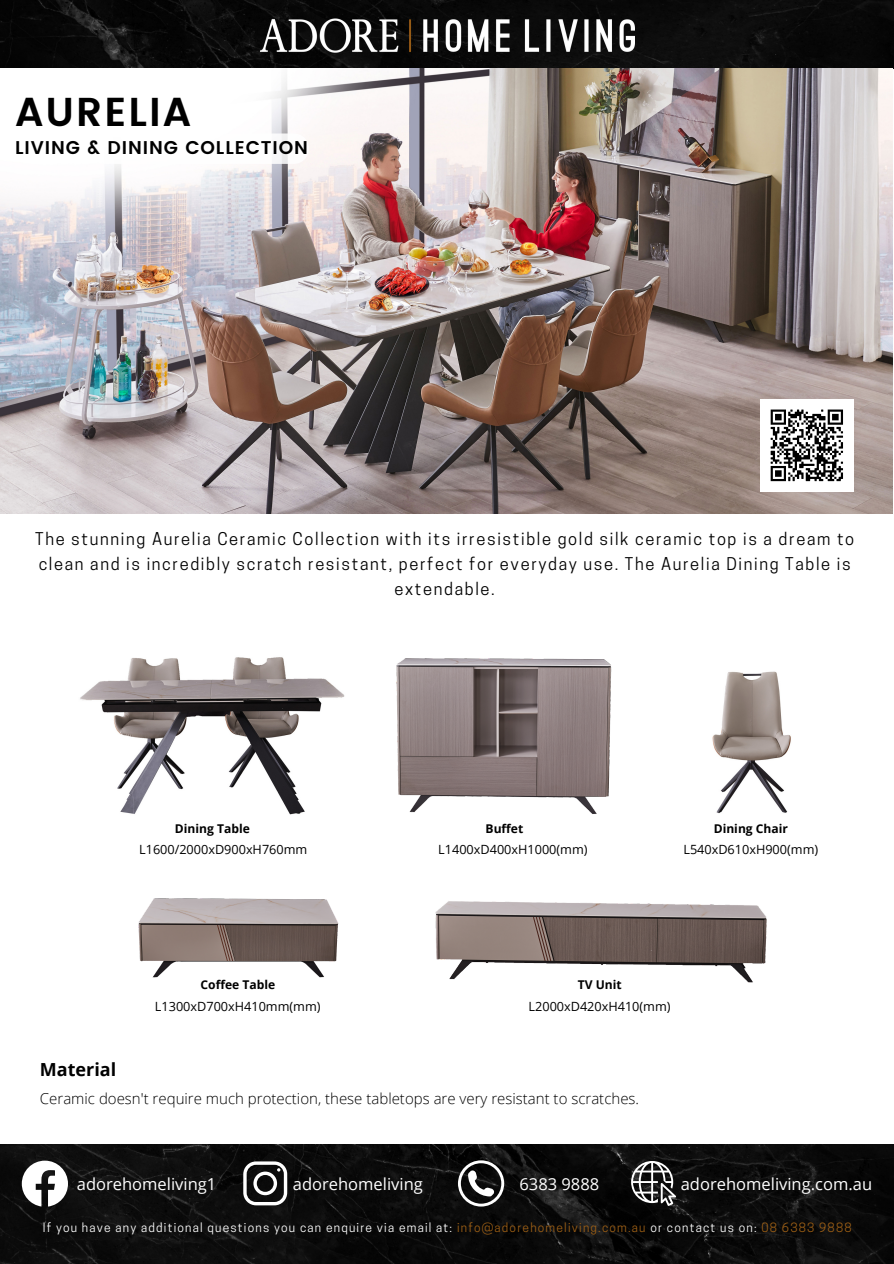
<style>
.page{position:relative;width:894px;height:1264px;background:#fff}
.page>*{position:absolute;margin:0;border:0;box-sizing:border-box;transform-origin:0 0}
.t1{font:600 40.35px "Poppins";letter-spacing:.05em;color:#000}
.t2{font:600 18.45px "Poppins";letter-spacing:.05em;color:#000}
.t3{font:700 18px "Open Sans";color:#000}
.t4{font:16.5px/24.8px "Cooper Hewitt";letter-spacing:.1em;color:#000;text-align:center}
.t5{font:16.5px "Open Sans";color:#fff}
.t6{font:300 15px "Open Sans";color:#000}
.t7{font:12.75px "Open Sans";color:#000}
.t8{font:12px "Cooper Hewitt";letter-spacing:.1em;color:#fff}
.t9{font:700 12px "Open Sans";color:#000}
.s1{color:#9d5f15}
</style>
<div class="page">
<img style="left:0;top:0;width:893px;height:69px">
<img style="left:0;top:69px;width:892px;height:445px">
<img style="left:260px;top:7px;width:374px;height:55px">
<img style="left:0;top:1144px;width:893px;height:119px">
<svg style="left:22px;top:1160px;width:46px;height:46px"></svg>
<svg style="left:243px;top:1161px;width:44px;height:44px"></svg>
<svg style="left:458px;top:1160px;width:46px;height:46px"></svg>
<svg style="left:631px;top:1160px;width:45px;height:45px"></svg>
<img style="left:396px;top:658px;width:216px;height:156px">
<img style="left:435px;top:901px;width:332px;height:82px">
<img style="left:80px;top:657px;width:265px;height:158px">
<img style="left:712px;top:671px;width:79px;height:143px">
<img style="left:138px;top:898px;width:200px;height:79px">
<img style="left:760px;top:399px;width:93px;height:93px">
<div style="left:15px;top:81px;width:178px;height:66px;background:#fff;border-radius:33px"></div>
<div style="left:15px;top:133px;width:294px;height:31px;background:#fff;border-radius:15px"></div>
<h1 class="t1" style="left:15px;top:88px;width:177px">AURELIA</h1>
<p class="t2" style="left:15px;top:137px;width:294px">LIVING &amp; DINING COLLECTION</p>
<p class="t4" style="left:35px;top:528px;width:820px">The stunning Aurelia Ceramic Collection with its irresistible gold silk ceramic top is a dream to clean and is incredibly scratch resistant, perfect for everyday use. The Aurelia Dining Table is extendable.</p>
<p class="t9" style="left:175px;top:820px;width:76px">Dining Table</p>
<p class="t9" style="left:485px;top:820px;width:39px">Buffet</p>
<p class="t9" style="left:713px;top:820px;width:76px">Dining Chair</p>
<p class="t7" style="left:139px;top:840px;width:170px">L1600/2000xD900xH760mm</p>
<p class="t7" style="left:438px;top:840px;width:151px">L1400xD400xH1000(mm)</p>
<p class="t7" style="left:683px;top:840px;width:136px">L540xD610xH900(mm)</p>
<p class="t3" style="left:40px;top:1056px;width:78px">Material</p>
<p class="t9" style="left:200px;top:976px;width:76px">Coffee Table</p>
<p class="t7" style="left:155px;top:996px;width:167px">L1300xD700xH410mm(mm)</p>
<p class="t9" style="left:577px;top:976px;width:45px">TV Unit</p>
<p class="t7" style="left:528px;top:996px;width:143px">L2000xD420xH410(mm)</p>
<p class="t6" style="left:40px;top:1087px;width:600px">Ceramic doesn't require much protection, these tabletops are very resistant to scratches.</p>
<p class="t5" style="left:77px;top:1171px;width:141px">adorehomeliving1</p>
<p class="t5" style="left:293px;top:1171px;width:131px">adorehomeliving</p>
<p class="t5" style="left:519px;top:1171px;width:81px">6383 9888</p>
<p class="t8" style="left:43px;top:1222px;width:810px">If you have any additional questions you can enquire via email at: <span class="s1">info@adorehomeliving.com.au</span> or contact us on: <span class="s1">08 6383 9888</span></p>
<p class="t5" style="left:680px;top:1171px;width:193px">adorehomeliving.com.au</p>
</div>
